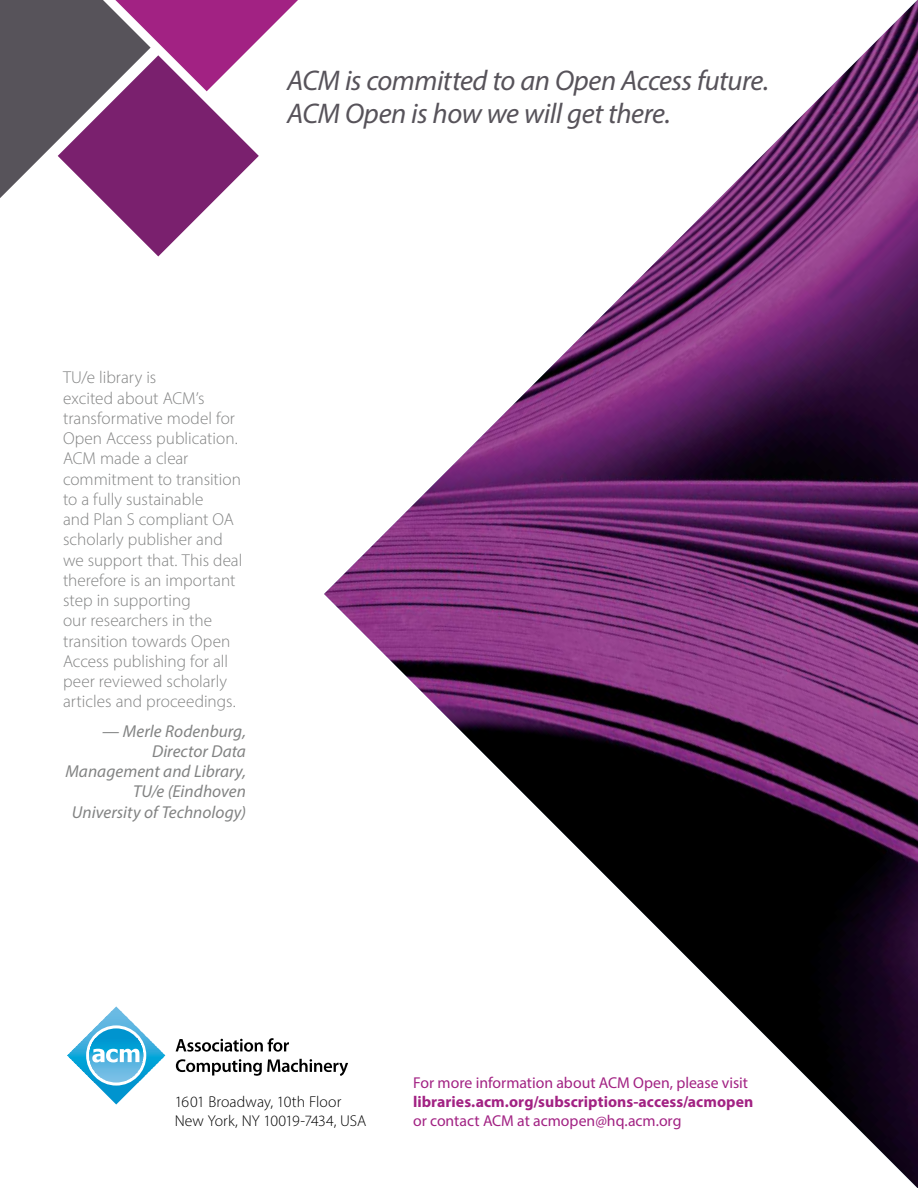
<style>
.page{position:relative;width:918px;height:1188px;background:#fff}
.page>*{position:absolute;margin:0;border:0;box-sizing:border-box;transform-origin:0 0}
.t1{font:italic 28.5px/33px "Myriad Pro";letter-spacing:-.015em;color:#57535a}
.t2{font:300 17.25px/20.2px "Myriad Pro";color:#828383}
.t3{font:italic 17.25px/20.2px "Myriad Pro";letter-spacing:.005em;color:#828383;text-align:right}
.t4{font:15.75px "Myriad Pro";color:#a22283}
.t5{font:700 15.75px "Myriad Pro";letter-spacing:.005em;color:#a22283}
.t6{font:300 15.75px/18.8px "Myriad Pro";letter-spacing:.005em;color:#000}
</style>
<div class="page">
<svg style="left:0;top:0;width:298px;height:256px"></svg>
<img style="left:324px;top:0;width:594px;height:1188px">
<svg style="left:176px;top:1038px;width:113px;height:14px"></svg>
<svg style="left:176px;top:1059px;width:172px;height:17px"></svg>
<hr style="left:67px;top:1006px;width:98px;height:2px;background:#6cbbe3">
<hr style="left:67px;top:1008px;width:98px;height:3px;background:#6bbae3">
<hr style="left:67px;top:1011px;width:98px;height:3px;background:#6abae3">
<hr style="left:67px;top:1014px;width:98px;height:2px;background:#68bae3">
<hr style="left:67px;top:1016px;width:98px;height:2px;background:#67b9e3">
<hr style="left:67px;top:1018px;width:98px;height:1px;background:#65b9e3">
<hr style="left:67px;top:1019px;width:98px;height:2px;background:#64b7e2">
<hr style="left:67px;top:1021px;width:98px;height:2px;background:#63b7e1">
<hr style="left:67px;top:1023px;width:98px;height:1px;background:#61b7e1">
<hr style="left:67px;top:1024px;width:98px;height:1px;background:#60b6e1">
<hr style="left:67px;top:1025px;width:98px;height:1px;background:#5eb6e1">
<hr style="left:67px;top:1026px;width:98px;height:2px;background:#5db6e1">
<hr style="left:67px;top:1028px;width:98px;height:1px;background:#5cb5e1">
<hr style="left:67px;top:1029px;width:98px;height:1px;background:#5ab5e1">
<hr style="left:67px;top:1030px;width:98px;height:1px;background:#58b5e1">
<hr style="left:67px;top:1031px;width:98px;height:2px;background:#57b3df">
<hr style="left:67px;top:1033px;width:98px;height:1px;background:#54b3df">
<hr style="left:67px;top:1034px;width:98px;height:1px;background:#52b2df">
<hr style="left:67px;top:1035px;width:98px;height:1px;background:#51b2df">
<hr style="left:67px;top:1036px;width:98px;height:1px;background:#4fb1df">
<hr style="left:67px;top:1037px;width:98px;height:1px;background:#4db1df">
<hr style="left:67px;top:1038px;width:98px;height:1px;background:#4bb1df">
<hr style="left:67px;top:1039px;width:98px;height:1px;background:#4ab0df">
<hr style="left:67px;top:1040px;width:98px;height:1px;background:#48b0de">
<hr style="left:67px;top:1041px;width:98px;height:1px;background:#46afdd">
<hr style="left:67px;top:1042px;width:98px;height:1px;background:#43aedd">
<hr style="left:67px;top:1043px;width:98px;height:1px;background:#41aedd">
<hr style="left:67px;top:1044px;width:98px;height:1px;background:#3faddd">
<hr style="left:67px;top:1045px;width:98px;height:1px;background:#3caddd">
<hr style="left:67px;top:1046px;width:98px;height:1px;background:#38acdc">
<hr style="left:67px;top:1047px;width:98px;height:1px;background:#36acdc">
<hr style="left:67px;top:1048px;width:98px;height:1px;background:#33acdc">
<hr style="left:67px;top:1049px;width:98px;height:1px;background:#2faadb">
<hr style="left:67px;top:1050px;width:98px;height:1px;background:#2caadb">
<hr style="left:67px;top:1051px;width:98px;height:1px;background:#29a9db">
<hr style="left:67px;top:1052px;width:98px;height:1px;background:#22a9da">
<hr style="left:67px;top:1053px;width:98px;height:1px;background:#1ea8da">
<hr style="left:67px;top:1054px;width:98px;height:1px;background:#15a8da">
<hr style="left:67px;top:1055px;width:98px;height:1px;background:#0ea7da">
<hr style="left:67px;top:1056px;width:98px;height:1px;background:#05a7da">
<hr style="left:67px;top:1057px;width:98px;height:1px;background:#00a5d8">
<hr style="left:67px;top:1058px;width:98px;height:1px;background:#00a5d8">
<hr style="left:67px;top:1059px;width:98px;height:1px;background:#00a4d8">
<hr style="left:67px;top:1060px;width:98px;height:1px;background:#00a4d8">
<hr style="left:67px;top:1061px;width:98px;height:1px;background:#00a3d8">
<hr style="left:67px;top:1062px;width:98px;height:1px;background:#00a3d7">
<hr style="left:67px;top:1063px;width:98px;height:1px;background:#00a1d6">
<hr style="left:67px;top:1064px;width:98px;height:1px;background:#00a1d6">
<hr style="left:67px;top:1065px;width:98px;height:1px;background:#00a0d6">
<hr style="left:67px;top:1066px;width:98px;height:1px;background:#00a0d6">
<hr style="left:67px;top:1067px;width:98px;height:1px;background:#009fd5">
<hr style="left:67px;top:1068px;width:98px;height:1px;background:#009fd5">
<hr style="left:67px;top:1069px;width:98px;height:1px;background:#009dd4">
<hr style="left:67px;top:1070px;width:98px;height:1px;background:#009dd4">
<hr style="left:67px;top:1071px;width:98px;height:1px;background:#009cd4">
<hr style="left:67px;top:1072px;width:98px;height:1px;background:#009cd3">
<hr style="left:67px;top:1073px;width:98px;height:1px;background:#009bd3">
<hr style="left:67px;top:1074px;width:98px;height:1px;background:#009bd3">
<hr style="left:67px;top:1075px;width:98px;height:1px;background:#0099d2">
<hr style="left:67px;top:1076px;width:98px;height:1px;background:#0099d2">
<hr style="left:67px;top:1077px;width:98px;height:1px;background:#0098d1">
<hr style="left:67px;top:1078px;width:98px;height:1px;background:#0097d1">
<hr style="left:67px;top:1079px;width:98px;height:1px;background:#0097d1">
<hr style="left:67px;top:1080px;width:98px;height:1px;background:#0096d1">
<hr style="left:67px;top:1081px;width:98px;height:1px;background:#0095cf">
<hr style="left:67px;top:1082px;width:98px;height:1px;background:#0094cf">
<svg style="left:94px;top:1083px;width:44px;height:22px"></svg>
<svg style="left:86px;top:1025px;width:60px;height:61px"></svg>
<hr style="left:89px;top:1080px;width:54px;height:3px;background:#7bc0e6">
<hr style="left:89px;top:1079px;width:54px;height:1px;background:#7ac0e6">
<hr style="left:89px;top:1078px;width:54px;height:1px;background:#79bfe6">
<hr style="left:89px;top:1077px;width:54px;height:1px;background:#77bfe6">
<hr style="left:89px;top:1076px;width:54px;height:1px;background:#76bee6">
<hr style="left:89px;top:1075px;width:54px;height:1px;background:#74bee5">
<hr style="left:89px;top:1074px;width:54px;height:1px;background:#72bde5">
<hr style="left:89px;top:1073px;width:54px;height:1px;background:#71bce4">
<hr style="left:89px;top:1072px;width:54px;height:1px;background:#6fbbe4">
<hr style="left:89px;top:1071px;width:54px;height:1px;background:#6dbbe3">
<hr style="left:89px;top:1070px;width:54px;height:1px;background:#6bbae3">
<hr style="left:89px;top:1069px;width:54px;height:1px;background:#68bae3">
<hr style="left:89px;top:1068px;width:54px;height:1px;background:#67b9e3">
<hr style="left:89px;top:1067px;width:54px;height:1px;background:#64b7e2">
<hr style="left:89px;top:1066px;width:54px;height:1px;background:#61b7e1">
<hr style="left:89px;top:1065px;width:54px;height:1px;background:#5db6e1">
<hr style="left:89px;top:1064px;width:54px;height:1px;background:#5ab5e1">
<hr style="left:89px;top:1063px;width:54px;height:1px;background:#58b5e1">
<hr style="left:89px;top:1062px;width:54px;height:1px;background:#54b3df">
<hr style="left:89px;top:1061px;width:54px;height:1px;background:#51b2df">
<hr style="left:89px;top:1060px;width:54px;height:1px;background:#4bb1df">
<hr style="left:89px;top:1059px;width:54px;height:1px;background:#48b0de">
<hr style="left:89px;top:1058px;width:54px;height:1px;background:#43aedd">
<hr style="left:89px;top:1057px;width:54px;height:1px;background:#3caddd">
<hr style="left:89px;top:1056px;width:54px;height:1px;background:#38acdc">
<hr style="left:89px;top:1055px;width:54px;height:1px;background:#31abdc">
<hr style="left:89px;top:1054px;width:54px;height:1px;background:#29a9db">
<hr style="left:89px;top:1053px;width:54px;height:1px;background:#1ea8da">
<hr style="left:89px;top:1052px;width:54px;height:1px;background:#0ea7da">
<hr style="left:89px;top:1051px;width:54px;height:1px;background:#00a5d8">
<hr style="left:89px;top:1050px;width:54px;height:1px;background:#00a4d8">
<hr style="left:89px;top:1049px;width:54px;height:1px;background:#00a3d8">
<hr style="left:89px;top:1048px;width:54px;height:1px;background:#00a1d6">
<hr style="left:89px;top:1047px;width:54px;height:1px;background:#00a0d6">
<hr style="left:89px;top:1046px;width:54px;height:1px;background:#009fd5">
<hr style="left:89px;top:1045px;width:54px;height:1px;background:#009dd4">
<hr style="left:89px;top:1044px;width:54px;height:1px;background:#009cd4">
<hr style="left:89px;top:1043px;width:54px;height:1px;background:#009bd3">
<hr style="left:89px;top:1042px;width:54px;height:1px;background:#0099d2">
<hr style="left:89px;top:1041px;width:54px;height:1px;background:#0098d1">
<hr style="left:89px;top:1040px;width:54px;height:1px;background:#0097d1">
<hr style="left:89px;top:1039px;width:54px;height:1px;background:#0095cf">
<hr style="left:89px;top:1038px;width:54px;height:1px;background:#0094cf">
<svg style="left:89px;top:1028px;width:54px;height:10px"></svg>
<svg style="left:92px;top:1049px;width:47px;height:13px"></svg>
<h1 class="t1" style="left:287px;top:64px;width:483px">ACM is committed to an Open Access future.<br>ACM Open is how we will get there.</h1>
<p class="t2" style="left:63px;top:367px;width:181px">TU/e library is<br>excited about ACM’s transformative model for<br>Open Access publication.<br>ACM made a clear commitment to transition to a fully sustainable<br>and Plan S compliant OA scholarly publisher and we support that. This deal therefore is an important step in supporting<br>our researchers in the transition towards Open<br>Access publishing for all peer reviewed scholarly articles and proceedings.</p>
<p class="t3" style="left:65px;top:720px;width:182px">— Merle Rodenburg,<br>Director Data<br>Management and Library,<br>TU/e (Eindhoven<br>University of Technology)</p>
<p class="t6" style="left:175px;top:1092px;width:193px">1601 Broadway, 10th Floor<br>New York, NY 10019-7434, USA</p>
<p class="t4" style="left:413px;top:1073px;width:337px">For more information about ACM Open, please visit</p>
<p class="t5" style="left:413px;top:1091px;width:342px">libraries.acm.org/subscriptions-access/acmopen</p>
<p class="t4" style="left:413px;top:1111px;width:270px">or contact ACM at acmopen@hq.acm.org</p>
</div>
